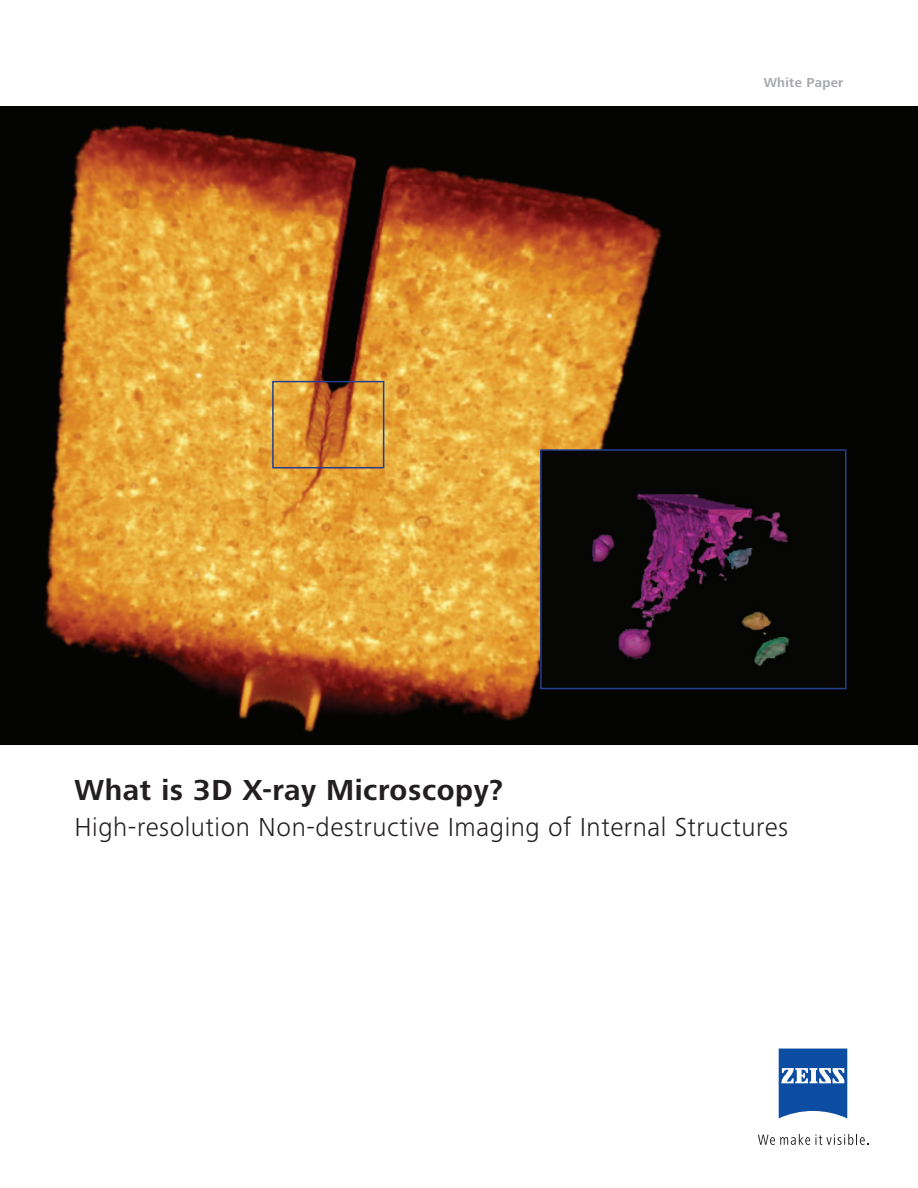
<style>
.page{position:relative;width:918px;height:1188px;background:#fff}
.page>*{position:absolute;margin:0;border:0;box-sizing:border-box;transform-origin:0 0}
.head_18_bd{font:700 30px "Zeiss Frutiger Next Pro";letter-spacing:.02em;color:#231f20}
.head_18_lt{font:300 27px "Zeiss Frutiger Next Pro";letter-spacing:.02em;color:#231f20}
.t1{font:700 13.5px "Zeiss Frutiger Next Pro";letter-spacing:.02em;color:#a8a9ad}
</style>
<div class="page">
<svg style="left:779px;top:1049px;width:68px;height:69px;background:#3b6eb2"></svg>
<svg style="left:758px;top:1134px;width:111px;height:11px"></svg>
<div style="left:0;top:106px;width:918px;height:639px;background:#040503"></div>
<img style="left:44px;top:125px;width:696px;height:608px">
<div style="left:272px;top:381px;width:112px;height:87px;border:2px solid #253f8e"></div>
<img style="left:543px;top:452px;width:246px;height:234px">
<div style="left:540px;top:449px;width:307px;height:240px;border:2px solid #253f8e"></div>
<p class="t1" style="left:764px;top:74px;width:81px">White Paper</p>
<p class="head_18_bd" style="left:75px;top:773px;width:430px">What is 3D X-ray Microscopy?</p>
<p class="head_18_lt" style="left:75px;top:811px;width:715px">High-resolution Non-destructive Imaging of Internal Structures</p>
</div>
